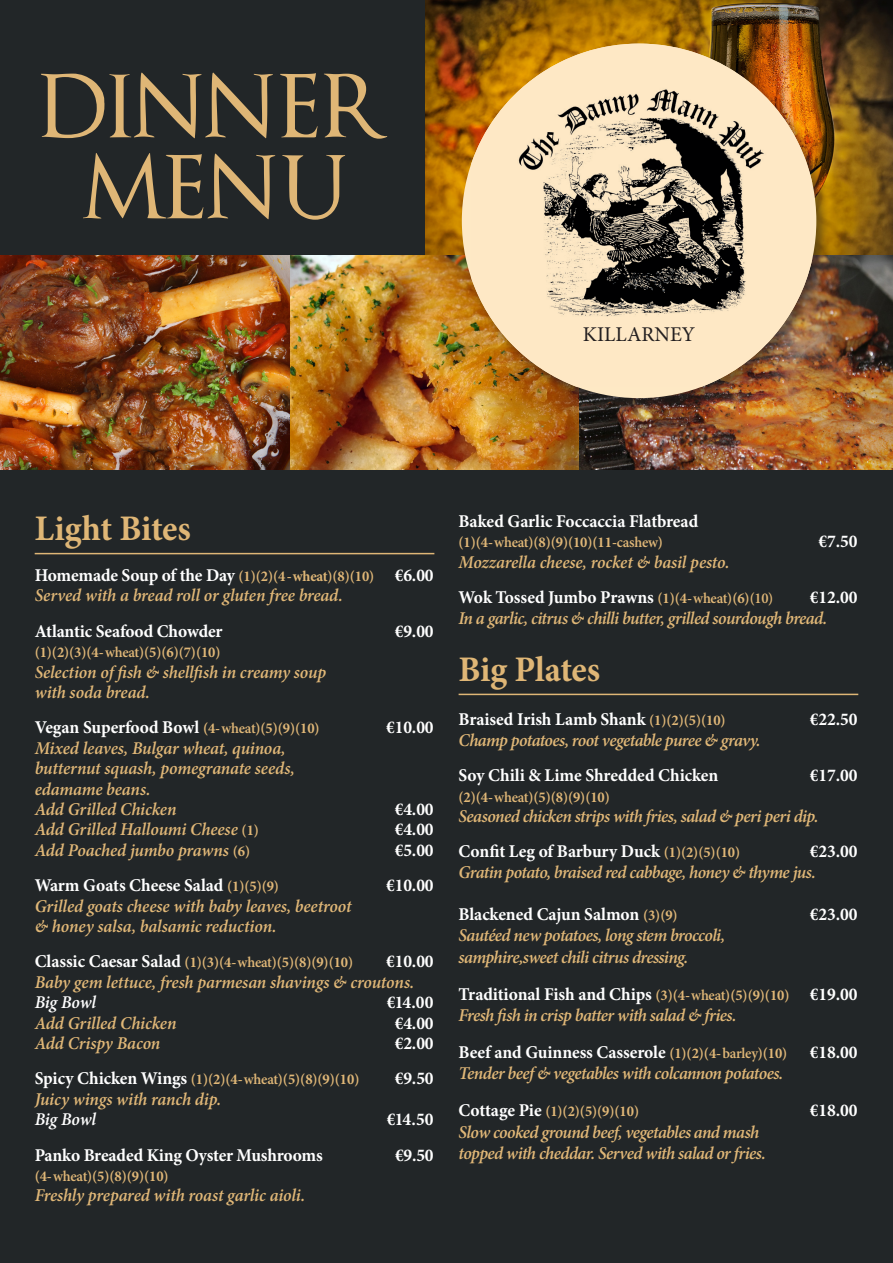
<style>
.page{position:relative;width:893px;height:1263px;background:#222628}
.page>*{position:absolute;margin:0;border:0;box-sizing:border-box;transform-origin:0 0}
.t1{font:85.5px "Optimus Princeps";letter-spacing:.01em;color:#dfb676}
.t2{font:700 36px "Minion Pro";letter-spacing:-.01em;color:#dfb676}
.t3{font:21px "Minion Pro";color:#231f20}
.t4{font:italic 600 18px/20.4px "Minion Pro";letter-spacing:-.02em;color:#e0b777}
.t5{font:700 18px "Minion Pro";letter-spacing:-.005em;color:#fff}
.t6{font:italic 600 18px "Minion Pro";letter-spacing:-.04em;color:#e0b777}
.t7{font:700 15px "Minion Pro";letter-spacing:-.005em;color:#e0b777}
.s1{font-size:15px;color:#e0b777}
.s2{font-weight:600}
.s3{font-weight:600;font-size:15px;color:#e0b777}
.s4{font-weight:700;font-style:normal;font-size:15px}
.s5{font-size:18px;color:#fff}
.s6{color:#fff}
</style>
<div class="page">
<hr style="left:35px;top:553px;width:399px;height:1px;background:#dfb676">
<hr style="left:459px;top:694px;width:399px;height:1px;background:#dfb676">
<img style="left:0;top:255px;width:893px;height:214px">
<img style="left:425px;top:0;width:468px;height:321px">
<div style="left:460px;top:41px;width:371px;height:371px;background:#231f20;opacity:.53"></div>
<img style="left:471px;top:44px;width:341px;height:343px">
<div style="left:526px;top:319px;width:226px;height:29px;background:#fee8c5"></div>
<p class="t1" style="left:39px;top:64px;width:352px">DINNER</p>
<p class="t1" style="left:81px;top:145px;width:267px">MENU</p>
<p class="t3" style="left:583px;top:320px;width:114px">KILLARNEY</p>
<p class="t2" style="left:35px;top:503px;width:158px">Light Bites</p>
<p class="t5" style="left:35px;top:562px;width:401px">Homemade Soup of the Day <span class="s1">(1)(2)(4 - wheat)(8)(10)</span> €6.00</p>
<p class="t4" style="left:35px;top:585px;width:310px">Served with a bread roll or gluten free bread.</p>
<p class="t5" style="left:35px;top:618px;width:189px">Atlantic Seafood Chowder</p>
<p class="t5" style="left:395px;top:618px;width:41px">€9.00</p>
<p class="t7" style="left:35px;top:642px;width:187px">(1)(2)(3)(4- <span class="s2">wheat</span>)(5)(6)(7)(10)</p>
<p class="t4" style="left:35px;top:661px;width:293px">Selection of fish &amp; shellfish in creamy soup</p>
<p class="t4" style="left:35px;top:682px;width:117px">with soda bread.</p>
<p class="t5" style="left:35px;top:715px;width:287px">Vegan Superfood Bowl <span class="s1">(4-</span> <span class="s3">wheat</span><span class="s1">)(5)(9)(10)</span></p>
<p class="t5" style="left:386px;top:715px;width:49px">€10.00</p>
<p class="t4" style="left:35px;top:737px;width:262px">Mixed leaves, Bulgar wheat, quinoa, butternut squash, pomegranate seeds, edamame beans.</p>
<p class="t4" style="left:35px;top:799px;width:143px">Add Grilled Chicken</p>
<p class="t5" style="left:395px;top:796px;width:41px">€4.00</p>
<p class="t4" style="left:35px;top:819px;width:226px">Add Grilled Halloumi Cheese <span class="s4">(1)</span></p>
<p class="t5" style="left:395px;top:817px;width:41px">€4.00</p>
<p class="t4" style="left:35px;top:839px;width:217px">Add Poached jumbo prawns <span class="s4">(6)</span></p>
<p class="t5" style="left:395px;top:837px;width:41px">€5.00</p>
<p class="t5" style="left:35px;top:873px;width:246px">Warm Goats Cheese Salad <span class="s1">(1)(5)(9)</span></p>
<p class="t5" style="left:386px;top:873px;width:49px">€10.00</p>
<p class="t4" style="left:35px;top:895px;width:318px">Grilled goats cheese with baby leaves, beetroot</p>
<p class="t4" style="left:35px;top:916px;width:243px">&amp; honey salsa, balsamic reduction.</p>
<p class="t7" style="left:35px;top:952px;width:320px"><span class="s5">Classic Caesar Salad</span> (1)(3)(4- <span class="s2">wheat</span>)(5)(8)(9)(10)</p>
<p class="t5" style="left:386px;top:949px;width:49px">€10.00</p>
<p class="t4" style="left:35px;top:971px;width:381px">Baby gem lettuce, fresh parmesan shavings &amp; croutons.<br><span class="s6">Big Bowl</span></p>
<p class="t5" style="left:387px;top:990px;width:48px">€14.00</p>
<p class="t4" style="left:35px;top:1012px;width:143px">Add Grilled Chicken</p>
<p class="t5" style="left:395px;top:1010px;width:41px">€4.00</p>
<p class="t4" style="left:35px;top:1033px;width:127px">Add Crispy Bacon</p>
<p class="t5" style="left:395px;top:1030px;width:41px">€2.00</p>
<p class="t7" style="left:35px;top:1069px;width:326px"><span class="s5">Spicy Chicken Wings</span> (1)(2)(4- <span class="s2">wheat</span>)(5)(8)(9)(10)</p>
<p class="t5" style="left:395px;top:1066px;width:41px">€9.50</p>
<p class="t4" style="left:35px;top:1088px;width:188px">Juicy wings with ranch dip.<br><span class="s6">Big Bowl</span></p>
<p class="t5" style="left:387px;top:1107px;width:49px">€14.50</p>
<p class="t5" style="left:35px;top:1142px;width:290px">Panko Breaded King Oyster Mushrooms</p>
<p class="t5" style="left:395px;top:1142px;width:40px">€9.50</p>
<p class="t7" style="left:35px;top:1165px;width:136px">(4- <span class="s2">wheat</span>)(5)(8)(9)(10)</p>
<p class="t4" style="left:35px;top:1185px;width:272px">Freshly prepared with roast garlic aioli.</p>
<p class="t5" style="left:459px;top:509px;width:241px">Baked Garlic Foccaccia Flatbread</p>
<p class="t7" style="left:459px;top:532px;width:206px">(1)(4- <span class="s2">wheat</span>)(8)(9)(10)(11-<span class="s2">cashew</span>)</p>
<p class="t5" style="left:819px;top:529px;width:41px">€7.50</p>
<p class="t4" style="left:459px;top:552px;width:272px">Mozzarella cheese, rocket &amp; basil pesto.</p>
<p class="t5" style="left:459px;top:585px;width:316px">Wok Tossed Jumbo Prawns <span class="s1">(1)(4-</span> <span class="s3">wheat</span><span class="s1">)(6)</span><span class="s3">(10)</span></p>
<p class="t5" style="left:810px;top:585px;width:49px">€12.00</p>
<p class="t4" style="left:459px;top:607px;width:370px">In a garlic, citrus &amp; chilli butter, grilled sourdough bread.</p>
<p class="t2" style="left:459px;top:644px;width:143px">Big Plates</p>
<p class="t5" style="left:459px;top:707px;width:269px">Braised Irish Lamb Shank <span class="s1">(1)(2)(5)(10)</span></p>
<p class="t5" style="left:810px;top:707px;width:49px">€22.50</p>
<p class="t4" style="left:459px;top:729px;width:304px">Champ potatoes, root vegetable puree &amp; gravy.</p>
<p class="t5" style="left:459px;top:763px;width:261px">Soy Chili &amp; Lime Shredded Chicken</p>
<p class="t5" style="left:810px;top:763px;width:49px">€17.00</p>
<p class="t7" style="left:459px;top:786px;width:153px">(2)(4- <span class="s2">wheat</span>)(5)(8)(9)(10)</p>
<p class="t4" style="left:459px;top:806px;width:362px">Seasoned chicken strips with fries, salad &amp; peri peri dip.</p>
<p class="t5" style="left:459px;top:839px;width:283px">Confit Leg of Barbury Duck <span class="s1">(1)(2)(5)(10)</span></p>
<p class="t5" style="left:810px;top:839px;width:49px">€23.00</p>
<p class="t4" style="left:459px;top:861px;width:359px">Gratin potato, braised red cabbage, honey &amp; thyme jus.</p>
<p class="t5" style="left:459px;top:901px;width:221px">Blackened Cajun Salmon <span class="s1">(3)(9)</span></p>
<p class="t5" style="left:810px;top:901px;width:49px">€23.00</p>
<p class="t4" style="left:459px;top:925px;width:268px">Sautéed new potatoes, long stem broccoli,</p>
<p class="t6" style="left:459px;top:944px;width:231px">samphire,sweet chili citrus dressing.</p>
<p class="t5" style="left:459px;top:981px;width:401px">Traditional Fish and Chips <span class="s1">(3)(4-</span> <span class="s3">wheat</span><span class="s1">)(5)(9)(10)</span> €19.00</p>
<p class="t4" style="left:459px;top:1005px;width:279px">Fresh fish in crisp batter with salad &amp; fries.</p>
<p class="t5" style="left:459px;top:1039px;width:330px">Beef and Guinness Casserole <span class="s1">(1)(2)(4-</span> <span class="s3">barley</span><span class="s1">)(10)</span></p>
<p class="t5" style="left:810px;top:1039px;width:49px">€18.00</p>
<p class="t4" style="left:459px;top:1063px;width:326px">Tender beef &amp; vegetables with colcannon potatoes.</p>
<p class="t7" style="left:459px;top:1100px;width:182px"><span class="s5">Cottage Pie</span> (1)(2)(5)(9)(10)</p>
<p class="t5" style="left:810px;top:1097px;width:49px">€18.00</p>
<p class="t4" style="left:459px;top:1121px;width:302px">Slow cooked ground beef, vegetables and mash</p>
<p class="t4" style="left:459px;top:1143px;width:309px">topped with cheddar. Served with salad or fries.</p>
</div>
